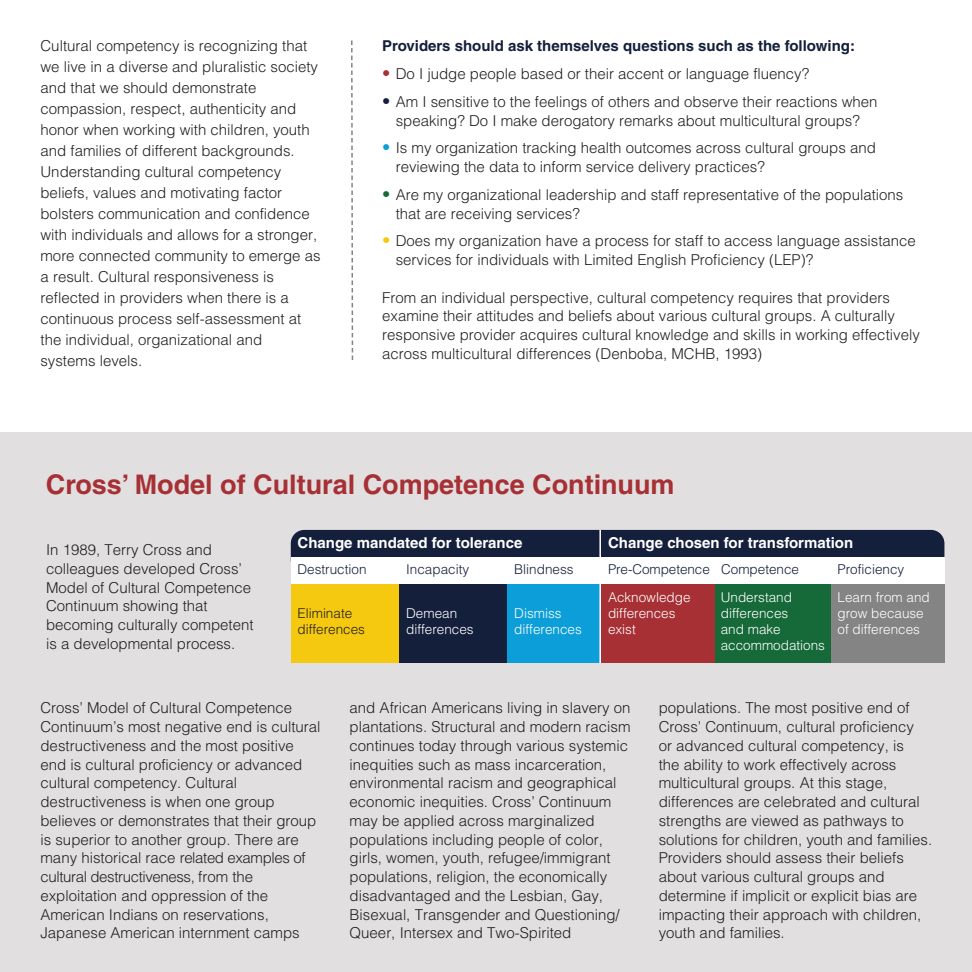
<style>
.page{position:relative;width:972px;height:972px;background:#fff}
.page>*{position:absolute;margin:0;border:0;box-sizing:border-box;transform-origin:0 0}
.t1{font:700 27px "Helvetica";color:#a73035}
.t2{font:300 15px/18.8px "Helvetica";color:#231f20}
.t3{font:700 15px "Helvetica";color:#141f3c}
.t4{font:700 15px "Helvetica";color:#fff}
.t5{font:300 13.5px "Helvetica";color:#fff}
.t6{font:300 13.5px "Helvetica";color:#141f3c}
.t7{font:300 13.5px "Helvetica";color:#231f20}
.s1{font-size:16.5px;color:#a73035}
.s2{font-size:16.5px;color:#141f3c}
.s3{font-size:16.5px;color:#0b9ed8}
.s4{font-size:16.5px;color:#166938}
.s5{font-size:16.5px;color:#f5c90f}
</style>
<div class="page">
<div style="left:0;top:432px;width:972px;height:540px;background:#e1dfdf"></div>
<div style="left:291px;top:530px;width:653px;height:43px;background:#141f3c;border-radius:14px"></div>
<div style="left:291px;top:582px;width:108px;height:81px;background:#f5c90f"></div>
<div style="left:399px;top:582px;width:108px;height:81px;background:#141f3c"></div>
<div style="left:507px;top:582px;width:108px;height:81px;background:#0b9ed8"></div>
<div style="left:601px;top:582px;width:118px;height:81px;background:#a73035"></div>
<div style="left:715px;top:582px;width:116px;height:81px;background:#166938"></div>
<div style="left:831px;top:582px;width:113px;height:81px;background:#858485"></div>
<div style="left:291px;top:557px;width:653px;height:26px;background:#fff"></div>
<svg style="left:351px;top:41px;width:3px;height:319px"></svg>
<hr style="left:599px;top:530px;width:2px;height:133px;background:#fff">
<p class="t2" style="left:40px;top:34px;width:282px;line-height:21px">Cultural competency is recognizing that we live in a diverse and pluralistic society and that we should demonstrate compassion, respect, authenticity and honor when working with children, youth and families of different backgrounds.<br>Understanding cultural competency beliefs, values and motivating factor bolsters communication and confidence with individuals and allows for a stronger, more connected community to emerge as a result. Cultural responsiveness is reflected in providers when there is a continuous process self-assessment at the individual, organizational and systems levels.</p>
<p class="t3" style="left:382px;top:40px;width:474px">Providers should ask themselves questions such as the following:</p>
<p class="t2" style="left:382px;top:63px;width:429px"><span class="s1">•</span> Do I judge people based or their accent or language fluency?</p>
<p class="t2" style="left:382px;top:91px;width:497px;text-align:center"><span class="s2">•</span> Am I sensitive to the feelings of others and observe their reactions when speaking? Do I make derogatory remarks about multicultural groups?</p>
<p class="t2" style="left:396px;top:138px;width:482px;text-indent:-14px"><span class="s3">•</span> Is my organization tracking health outcomes across cultural groups and reviewing the data to inform service delivery practices?</p>
<p class="t2" style="left:396px;top:184px;width:509px;text-indent:-13px"><span class="s4">•</span> Are my organizational leadership and staff representative of the populations that are receiving services?</p>
<p class="t2" style="left:396px;top:231px;width:522px;text-indent:-14px"><span class="s5">•</span> Does my organization have a process for staff to access language assistance services for individuals with Limited English Proficiency (LEP)?</p>
<p class="t2" style="left:382px;top:287px;width:539px">From an individual perspective, cultural competency requires that providers examine their attitudes and beliefs about various cultural groups. A culturally responsive provider acquires cultural knowledge and skills in working effectively across multicultural differences (Denboba, MCHB, 1993)</p>
<h1 class="t1" style="left:46px;top:475px;width:630px">Cross’ Model of Cultural Competence Continuum</h1>
<p class="t2" style="left:46px;top:539px;width:209px">In 1989, Terry Cross and colleagues developed Cross’<br>Model of Cultural Competence<br>Continuum showing that becoming culturally competent is a developmental process.</p>
<p class="t4" style="left:298px;top:537px;width:226px">Change mandated for tolerance</p>
<p class="t4" style="left:608px;top:537px;width:247px">Change chosen for transformation</p>
<p class="t6" style="left:298px;top:557px;width:71px">Destruction</p>
<p class="t6" style="left:406px;top:557px;width:65px">Incapacity</p>
<p class="t6" style="left:514px;top:557px;width:61px">Blindness</p>
<p class="t6" style="left:608px;top:557px;width:193px">Pre-Competence Competence</p>
<p class="t6" style="left:838px;top:557px;width:68px">Proficiency</p>
<p class="t5" style="left:608px;top:585px;width:84px">Acknowledge</p>
<p class="t5" style="left:721px;top:585px;width:73px">Understand</p>
<p class="t5" style="left:838px;top:585px;width:94px">Learn from and</p>
<p class="t7" style="left:298px;top:602px;width:56px">Eliminate</p>
<p class="t5" style="left:406px;top:602px;width:53px">Demean</p>
<p class="t5" style="left:514px;top:602px;width:49px">Dismiss</p>
<p class="t5" style="left:608px;top:602px;width:69px">differences</p>
<p class="t5" style="left:721px;top:602px;width:69px">differences</p>
<p class="t5" style="left:838px;top:602px;width:88px">grow because</p>
<p class="t7" style="left:298px;top:618px;width:69px">differences</p>
<p class="t5" style="left:406px;top:618px;width:69px">differences</p>
<p class="t5" style="left:514px;top:618px;width:69px">differences</p>
<p class="t5" style="left:608px;top:618px;width:29px">exist</p>
<p class="t5" style="left:721px;top:618px;width:62px">and make</p>
<p class="t5" style="left:838px;top:618px;width:84px">of differences</p>
<p class="t5" style="left:721px;top:634px;width:106px">accommodations</p>
<p class="t2" style="left:40px;top:698px;width:282px">Cross’ Model of Cultural Competence Continuum’s most negative end is cultural destructiveness and the most positive end is cultural proficiency or advanced cultural competency. Cultural destructiveness is when one group believes or demonstrates that their group is superior to another group. There are many historical race related examples of cultural destructiveness, from the exploitation and oppression of the American Indians on reservations, Japanese American internment camps</p>
<p class="t2" style="left:350px;top:698px;width:282px">and African Americans living in slavery on plantations. Structural and modern racism continues today through various systemic inequities such as mass incarceration, environmental racism and geographical economic inequities. Cross’ Continuum may be applied across marginalized populations including people of color, girls, women, youth, refugee/immigrant populations, religion, the economically disadvantaged and the Lesbian, Gay, Bisexual, Transgender and Questioning/ Queer, Intersex and Two-Spirited</p>
<p class="t2" style="left:659px;top:698px;width:275px">populations. The most positive end of Cross’ Continuum, cultural proficiency<br>or advanced cultural competency, is<br>the ability to work effectively across multicultural groups. At this stage, differences are celebrated and cultural strengths are viewed as pathways to solutions for children, youth and families.<br>Providers should assess their beliefs about various cultural groups and determine if implicit or explicit bias are impacting their approach with children, youth and families.</p>
</div>
